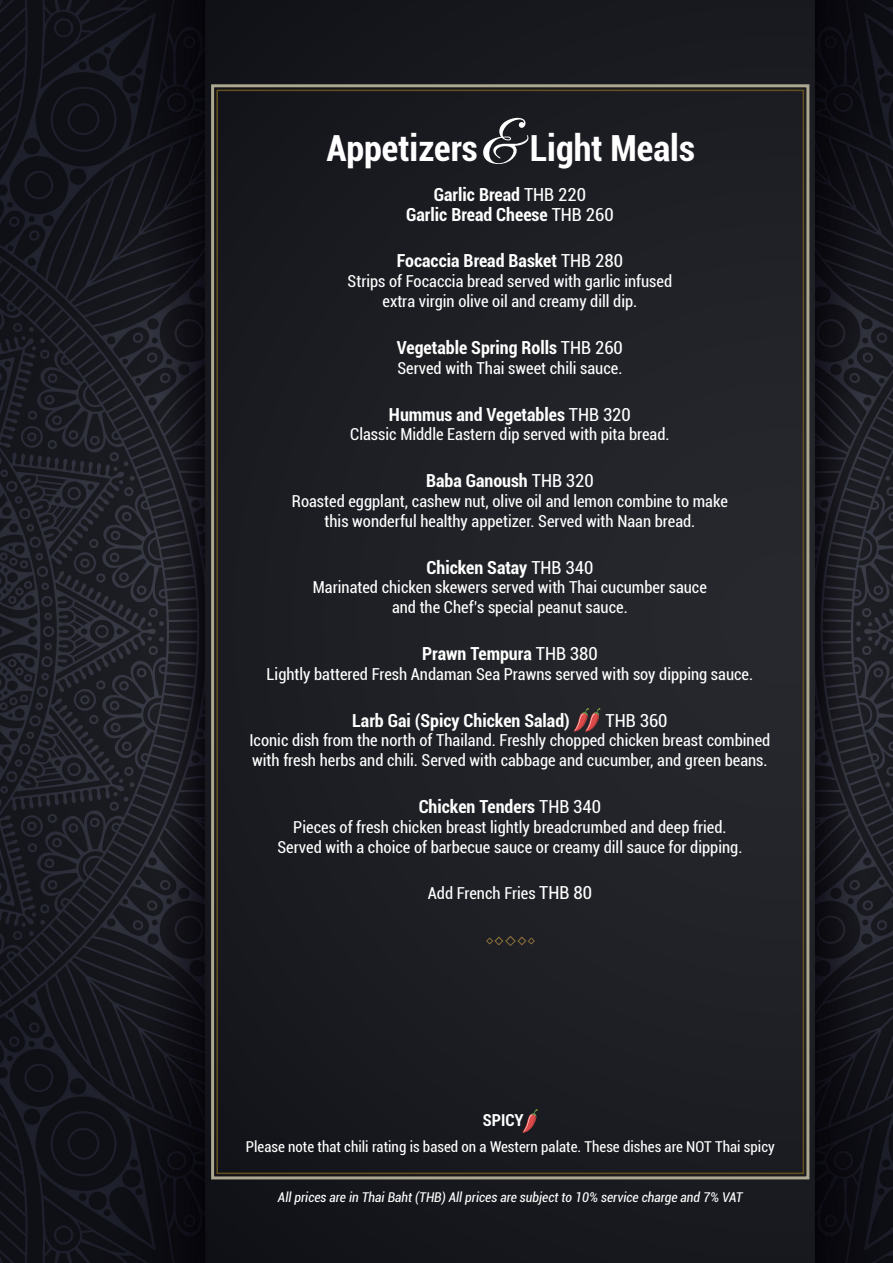
<style>
.page{position:relative;width:893px;height:1263px;background:#fff}
.page>*{position:absolute;margin:0;border:0;box-sizing:border-box;transform-origin:0 0}
.t1{font:700 condensed 36px "Roboto";color:#fff}
.t2{font:700 condensed 18px "Roboto";color:#fff}
.t3{font:condensed 18px "Roboto";color:#fff}
.t4{font:condensed 16.5px "Roboto";color:#fff}
.t5{font:700 condensed 16.5px "Roboto";color:#fff}
.t6{font:condensed 15px "Roboto";color:#fff}
.t7{font:italic condensed 13.5px "Roboto";color:#fff}
.s1{font-family:"Great Vibes";font-weight:400;font-stretch:normal;font-size:61.8px}
.s2{font-weight:400}
.s3{font-size:18px}
</style>
<div class="page">
<img style="left:0;top:0;width:893px;height:1263px">
<div style="left:211px;top:84px;width:598px;height:1095px;border:3px solid #aca890"></div>
<svg style="left:574px;top:708px;width:26px;height:24px"></svg>
<svg style="left:522px;top:1109px;width:16px;height:24px"></svg>
<svg style="left:486px;top:936px;width:49px;height:10px"></svg>
<p class="t1" style="left:326px;top:123px;width:370px">Appetizers<span class="s1">&amp;</span> Light Meals</p>
<p class="t2" style="left:434px;top:182px;width:154px">Garlic Bread <span class="s2">THB 220</span></p>
<p class="t2" style="left:406px;top:202px;width:209px">Garlic Bread Cheese <span class="s2">THB 260</span></p>
<p class="t2" style="left:397px;top:248px;width:228px">Focaccia Bread Basket <span class="s2">THB 280</span></p>
<p class="t4" style="left:348px;top:270px;width:326px">Strips of Focaccia bread served with garlic infused</p>
<p class="t4" style="left:383px;top:290px;width:256px">extra virgin olive oil and creamy dill dip.</p>
<p class="t2" style="left:397px;top:335px;width:228px">Vegetable Spring Rolls <span class="s2">THB 260</span></p>
<p class="t4" style="left:397px;top:356px;width:227px">Served with Thai sweet chili sauce.</p>
<p class="t2" style="left:389px;top:401px;width:243px">Hummus and Vegetables <span class="s2">THB 320</span></p>
<p class="t4" style="left:350px;top:423px;width:321px">Classic Middle Eastern dip served with pita bread.</p>
<p class="t2" style="left:426px;top:468px;width:169px">Baba Ganoush <span class="s2">THB 320</span></p>
<p class="t4" style="left:292px;top:490px;width:438px">Roasted eggplant, cashew nut, olive oil and lemon combine to make</p>
<p class="t4" style="left:324px;top:509px;width:372px">this wonderful healthy appetizer. Served with Naan bread.</p>
<p class="t2" style="left:426px;top:554px;width:168px">Chicken Satay <span class="s2">THB 340</span></p>
<p class="t4" style="left:313px;top:576px;width:395px">Marinated chicken skewers served with Thai cucumber sauce</p>
<p class="t4" style="left:392px;top:596px;width:237px">and the Chef’s special peanut sauce.</p>
<p class="t2" style="left:422px;top:641px;width:177px">Prawn Tempura <span class="s2">THB 380</span></p>
<p class="t4" style="left:267px;top:662px;width:488px">Lightly battered Fresh Andaman Sea Prawns served with soy dipping sauce.</p>
<p class="t2" style="left:352px;top:707px;width:219px">Larb Gai (Spicy Chicken Salad)</p>
<p class="t3" style="left:606px;top:708px;width:63px">THB 360</p>
<p class="t4" style="left:249px;top:729px;width:522px">Iconic dish from the north of Thailand. Freshly chopped chicken breast combined</p>
<p class="t4" style="left:252px;top:749px;width:517px">with fresh herbs and chili. Served with cabbage and cucumber, and green beans.</p>
<p class="t2" style="left:419px;top:794px;width:184px">Chicken Tenders <span class="s2">THB 340</span></p>
<p class="t4" style="left:293px;top:815px;width:435px">Pieces of fresh chicken breast lightly breadcrumbed and deep fried.</p>
<p class="t4" style="left:277px;top:835px;width:466px">Served with a choice of barbecue sauce or creamy dill sauce for dipping.</p>
<p class="t4" style="left:428px;top:882px;width:166px">Add French Fries <span class="s3">THB 80</span></p>
<p class="t5" style="left:483px;top:1108px;width:42px">SPICY</p>
<p class="t6" style="left:246px;top:1136px;width:530px">Please note that chili rating is based on a Western palate. These dishes are NOT Thai spicy</p>
<p class="t7" style="left:278px;top:1188px;width:466px">All prices are in Thai Baht (THB) All prices are subject to 10% service charge and 7% VAT</p>
</div>
